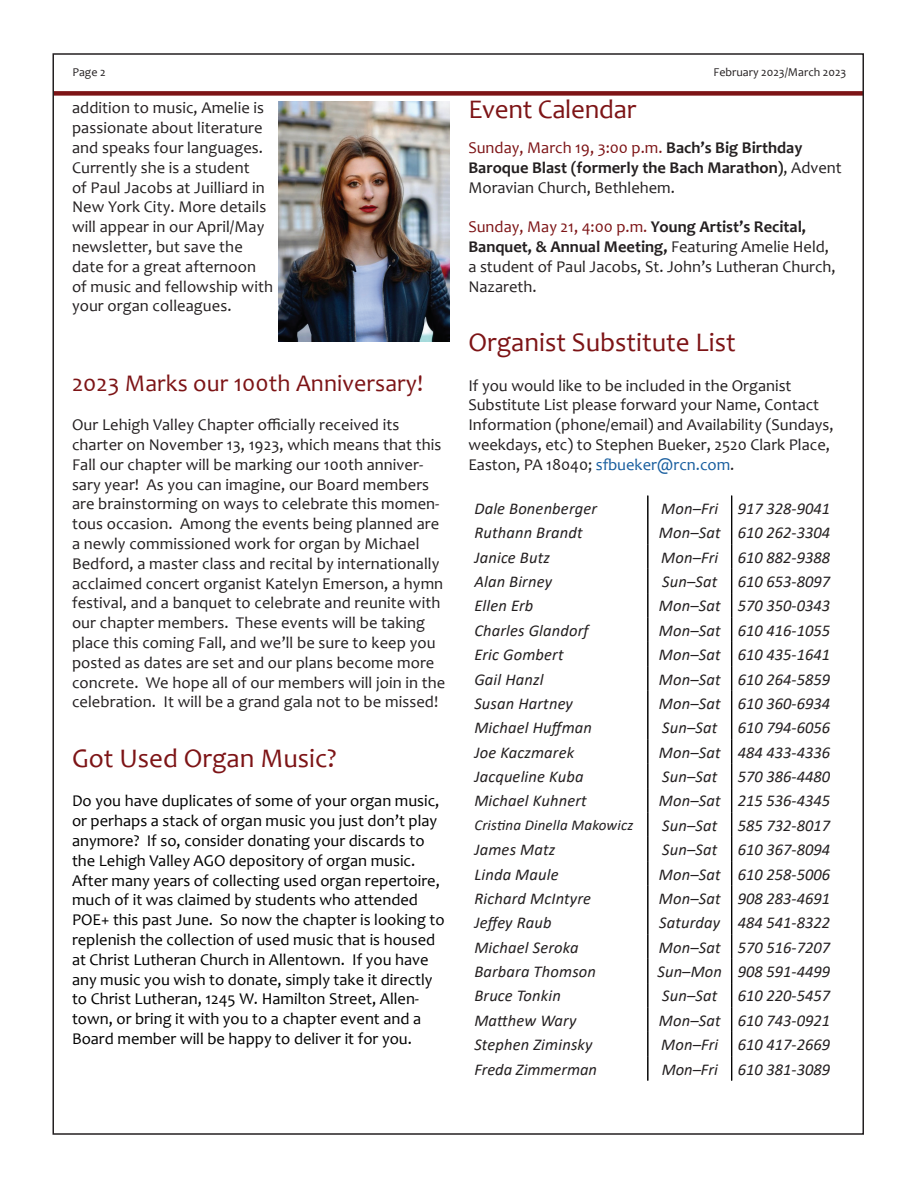
<style>
.page{position:relative;width:918px;height:1188px;background:#fff}
.page>*{position:absolute;margin:0;border:0;box-sizing:border-box;transform-origin:0 0}
.t1{font:27px "Candara";color:#7d1416}
.t2{font:24px "Candara";letter-spacing:.005em;color:#7d1416}
.t3{font:16.5px/19.8px "Candara";letter-spacing:.005em;color:#231f20}
.Plain_Text{font:italic 16.5px "Calibri";letter-spacing:.01em;color:#231f20}
.t4{font:16.5px/19.8px "Candara";color:#000}
.t5{font:700 16.5px/19.8px "Candara";color:#231f20}
.Plain_Text-2{font:italic 15px "Calibri";letter-spacing:.01em;color:#231f20}
.t6{font:12px "Candara";color:#231f20}
.s1{font-weight:400;color:#7d1416}
.s2{font-weight:400}
.s3{color:#7d1416}
.s4{font-weight:700}
.s5{color:#175d9e}
</style>
<div class="page">
<svg style="left:647px;top:496px;width:2px;height:585px"></svg>
<svg style="left:731px;top:496px;width:2px;height:585px"></svg>
<img style="left:278px;top:102px;width:172px;height:240px">
<div style="left:53px;top:91px;width:811px;height:5px;background:#7d1416"></div>
<p class="t6" style="left:72px;top:65px;width:35px">Page 2</p>
<p class="t6" style="left:714px;top:65px;width:134px">February 2023/March 2023</p>
<p class="t3" style="left:72px;top:98px;width:203px">addition to music, Amelie is passionate about literature and speaks four languages.<br>Currently she is a student<br>of Paul Jacobs at Juilliard in<br>New York City. More details will appear in our April/May newsletter, but save the date for a great afternoon of music and fellowship with your organ colleagues.</p>
<p class="t2" style="left:72px;top:368px;width:353px">2023 Marks our 100th Anniversary!</p>
<p class="t3" style="left:72px;top:415px;width:375px">Our Lehigh Valley Chapter officially received its charter on November 13, 1923, which means that this Fall our chapter will be marking our 100th anniver&shy;sary year! As you can imagine, our Board members are brainstorming on ways to celebrate this momen&shy;tous occasion. Among the events being planned are a newly commissioned work for organ by Michael Bedford, a master class and recital by internationally acclaimed concert organist Katelyn Emerson, a hymn festival, and a banquet to celebrate and reunite with our chapter members. These events will be taking place this coming Fall, and we’ll be sure to keep you posted as dates are set and our plans become more concrete. We hope all of our members will join in the celebration. It will be a grand gala not to be missed!</p>
<p class="t1" style="left:72px;top:741px;width:266px">Got Used Organ Music?</p>
<p class="t4" style="left:72px;top:791px;width:374px">Do you have duplicates of some of your organ music, or perhaps a stack of organ music you just don’t play anymore? If so, consider donating your discards to the Lehigh Valley AGO depository of organ music.<br>After many years of collecting used organ repertoire, much of it was claimed by students who attended POE+ this past June. So now the chapter is looking to replenish the collection of used music that is housed at Christ Lutheran Church in Allentown. If you have any music you wish to donate, simply take it directly to Christ Lutheran, 1245 W. Hamilton Street, Allen&shy;town, or bring it with you to a chapter event and a Board member will be happy to deliver it for you.</p>
<p class="t1" style="left:468px;top:92px;width:169px">Event Calendar</p>
<p class="t5" style="left:468px;top:138px;width:375px"><span class="s1">Sunday, March 19, 3:00 p.m.</span> Bach’s Big Birthday<br>Baroque Blast (formerly the Bach Marathon)<span class="s2">, Advent<br>Moravian Church, Bethlehem.</span></p>
<p class="t3" style="left:468px;top:217px;width:369px"><span class="s3">Sunday, May 21, 4:00 p.m.</span> <span class="s4">Young Artist’s Recital, Banquet, &amp; Annual Meeting,</span> Featuring Amelie Held, a student of Paul Jacobs, St. John’s Lutheran Church, Nazareth.</p>
<p class="t1" style="left:468px;top:325px;width:269px">Organist Substitute List</p>
<p class="t3" style="left:468px;top:375px;width:325px">If you would like to be included in the Organist</p>
<p class="t3" style="left:468px;top:395px;width:352px">Substitute List please forward your Name, Contact</p>
<p class="t3" style="left:468px;top:415px;width:367px">Information (phone/email) and Availability (Sundays,</p>
<p class="t3" style="left:468px;top:435px;width:363px">weekdays, etc) to Stephen Bueker, 2520 Clark Place,</p>
<p class="t3" style="left:468px;top:454px;width:268px">Easton, PA 18040; <span class="s5">sfbueker@rcn.com</span>.</p>
<p class="Plain_Text" style="left:474px;top:497px;width:124px">Dale Bonenberger</p>
<p class="Plain_Text" style="left:661px;top:497px;width:59px">Mon–Fri</p>
<p class="Plain_Text" style="left:738px;top:497px;width:94px">917 328-9041</p>
<p class="Plain_Text" style="left:474px;top:521px;width:110px">Ruthann Brandt</p>
<p class="Plain_Text" style="left:659px;top:521px;width:63px">Mon–Sat</p>
<p class="Plain_Text" style="left:738px;top:521px;width:94px">610 262-3304</p>
<p class="Plain_Text" style="left:474px;top:546px;width:77px">Janice Butz</p>
<p class="Plain_Text" style="left:661px;top:546px;width:59px">Mon–Fri</p>
<p class="Plain_Text" style="left:738px;top:546px;width:94px">610 882-9388</p>
<p class="Plain_Text" style="left:474px;top:570px;width:79px">Alan Birney</p>
<p class="Plain_Text" style="left:662px;top:570px;width:57px">Sun–Sat</p>
<p class="Plain_Text" style="left:738px;top:570px;width:94px">610 653-8097</p>
<p class="Plain_Text" style="left:474px;top:595px;width:61px">Ellen Erb</p>
<p class="Plain_Text" style="left:659px;top:595px;width:63px">Mon–Sat</p>
<p class="Plain_Text" style="left:738px;top:595px;width:94px">570 350-0343</p>
<p class="Plain_Text" style="left:474px;top:619px;width:116px">Charles Glandorf</p>
<p class="Plain_Text" style="left:659px;top:619px;width:63px">Mon–Sat</p>
<p class="Plain_Text" style="left:738px;top:619px;width:94px">610 416-1055</p>
<p class="Plain_Text" style="left:474px;top:643px;width:91px">Eric Gombert</p>
<p class="Plain_Text" style="left:659px;top:643px;width:63px">Mon–Sat</p>
<p class="Plain_Text" style="left:738px;top:643px;width:94px">610 435-1641</p>
<p class="Plain_Text" style="left:474px;top:668px;width:71px">Gail Hanzl</p>
<p class="Plain_Text" style="left:659px;top:668px;width:63px">Mon–Sat</p>
<p class="Plain_Text" style="left:738px;top:668px;width:94px">610 264-5859</p>
<p class="Plain_Text" style="left:474px;top:692px;width:100px">Susan Hartney</p>
<p class="Plain_Text" style="left:659px;top:692px;width:63px">Mon–Sat</p>
<p class="Plain_Text" style="left:738px;top:692px;width:94px">610 360-6934</p>
<p class="Plain_Text" style="left:474px;top:716px;width:119px">Michael Huffman</p>
<p class="Plain_Text" style="left:662px;top:716px;width:57px">Sun–Sat</p>
<p class="Plain_Text" style="left:738px;top:716px;width:94px">610 794-6056</p>
<p class="Plain_Text" style="left:474px;top:741px;width:101px">Joe Kaczmarek</p>
<p class="Plain_Text" style="left:659px;top:741px;width:63px">Mon–Sat</p>
<p class="Plain_Text" style="left:738px;top:741px;width:94px">484 433-4336</p>
<p class="Plain_Text" style="left:474px;top:765px;width:111px">Jacqueline Kuba</p>
<p class="Plain_Text" style="left:662px;top:765px;width:57px">Sun–Sat</p>
<p class="Plain_Text" style="left:738px;top:765px;width:94px">570 386-4480</p>
<p class="Plain_Text" style="left:474px;top:790px;width:114px">Michael Kuhnert</p>
<p class="Plain_Text" style="left:659px;top:790px;width:63px">Mon–Sat</p>
<p class="Plain_Text" style="left:738px;top:790px;width:94px">215 536-4345</p>
<p class="Plain_Text-2" style="left:474px;top:814px;width:160px">Cristina Dinella Makowicz</p>
<p class="Plain_Text" style="left:662px;top:814px;width:57px">Sun–Sat</p>
<p class="Plain_Text" style="left:738px;top:814px;width:94px">585 732-8017</p>
<p class="Plain_Text" style="left:474px;top:838px;width:82px">James Matz</p>
<p class="Plain_Text" style="left:662px;top:838px;width:57px">Sun–Sat</p>
<p class="Plain_Text" style="left:738px;top:838px;width:94px">610 367-8094</p>
<p class="Plain_Text" style="left:474px;top:863px;width:86px">Linda Maule</p>
<p class="Plain_Text" style="left:659px;top:863px;width:63px">Mon–Sat</p>
<p class="Plain_Text" style="left:738px;top:863px;width:94px">610 258-5006</p>
<p class="Plain_Text" style="left:474px;top:887px;width:118px">Richard McIntyre</p>
<p class="Plain_Text" style="left:659px;top:887px;width:63px">Mon–Sat</p>
<p class="Plain_Text" style="left:738px;top:887px;width:94px">908 283-4691</p>
<p class="Plain_Text" style="left:474px;top:911px;width:79px">Jeffey Raub</p>
<p class="Plain_Text" style="left:659px;top:911px;width:63px">Saturday</p>
<p class="Plain_Text" style="left:738px;top:911px;width:94px">484 541-8322</p>
<p class="Plain_Text" style="left:474px;top:936px;width:106px">Michael Seroka</p>
<p class="Plain_Text" style="left:659px;top:936px;width:63px">Mon–Sat</p>
<p class="Plain_Text" style="left:738px;top:936px;width:94px">570 516-7207</p>
<p class="Plain_Text" style="left:474px;top:960px;width:123px">Barbara Thomson</p>
<p class="Plain_Text" style="left:657px;top:960px;width:66px">Sun–Mon</p>
<p class="Plain_Text" style="left:738px;top:960px;width:94px">908 591-4499</p>
<p class="Plain_Text" style="left:474px;top:985px;width:88px">Bruce Tonkin</p>
<p class="Plain_Text" style="left:662px;top:985px;width:57px">Sun–Sat</p>
<p class="Plain_Text" style="left:738px;top:985px;width:94px">610 220-5457</p>
<p class="Plain_Text" style="left:474px;top:1009px;width:104px">Matthew Wary</p>
<p class="Plain_Text" style="left:659px;top:1009px;width:63px">Mon–Sat</p>
<p class="Plain_Text" style="left:738px;top:1009px;width:94px">610 743-0921</p>
<p class="Plain_Text" style="left:474px;top:1033px;width:120px">Stephen Ziminsky</p>
<p class="Plain_Text" style="left:661px;top:1033px;width:59px">Mon–Fri</p>
<p class="Plain_Text" style="left:738px;top:1033px;width:94px">610 417-2669</p>
<p class="Plain_Text" style="left:474px;top:1058px;width:124px">Freda Zimmerman</p>
<p class="Plain_Text" style="left:662px;top:1058px;width:58px">Mon–Fri</p>
<p class="Plain_Text" style="left:738px;top:1058px;width:94px">610 381-3089</p>
</div>
